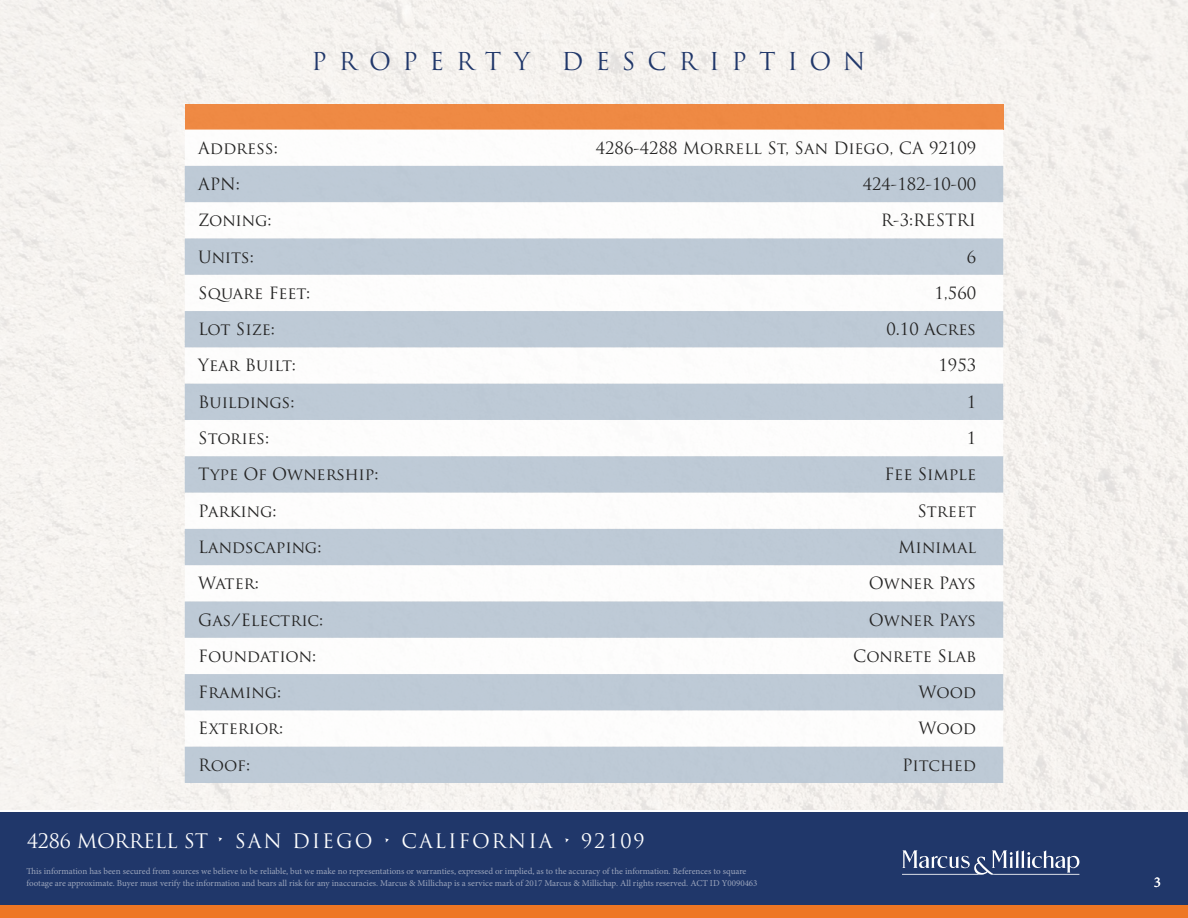
<style>
.page{position:relative;width:1188px;height:918px;background:#fff}
.page>*{position:absolute;margin:0;border:0;box-sizing:border-box;transform-origin:0 0}
.t1{font:24px "Trajan Pro";letter-spacing:.5em;color:#20376a}
.t2{font:19.5px "Trajan Pro";letter-spacing:.1em;color:#fff}
.t3{font:16.5px "Trajan Pro";color:#000}
.t4{font:15px "Minion Pro";color:#fff}
.t5{font:9px/12px "Minion Pro";color:#9ba5bc}
</style>
<div class="page">
<div style="left:0;top:812px;width:1188px;height:106px;background:#20376a"></div>
<div style="left:0;top:905px;width:1188px;height:13px;background:#ee7725"></div>
<svg style="left:902px;top:850px;width:177px;height:25px"></svg>
<img style="left:0;top:0;width:1188px;height:810px">
<div style="left:185px;top:104px;width:818px;height:26px;background:#ef8943"></div>
<svg style="left:185px;top:130px;width:818px;height:36px"></svg>
<svg style="left:185px;top:166px;width:818px;height:617px;fill:#becbd7"></svg>
<h1 class="t1" style="left:312px;top:46px;width:220px">PROPERTY</h1>
<h1 class="t1" style="left:562px;top:46px;width:305px">DESCRIPTION</h1>
<h3 class="t3" style="left:198px;top:137px;width:81px">Address:</h3>
<h3 class="t3" style="left:596px;top:137px;width:382px">4286-4288 Morrell St, San Diego, CA 92109</h3>
<h3 class="t3" style="left:198px;top:173px;width:43px">APN:</h3>
<h3 class="t3" style="left:863px;top:173px;width:115px">424-182-10-00</h3>
<h3 class="t3" style="left:198px;top:210px;width:75px">Zoning:</h3>
<h3 class="t3" style="left:881px;top:210px;width:97px">R-3:RESTRI</h3>
<h3 class="t3" style="left:198px;top:246px;width:57px">Units:</h3>
<h3 class="t3" style="left:967px;top:246px;width:11px">6</h3>
<h3 class="t3" style="left:198px;top:282px;width:114px">Square Feet:</h3>
<h3 class="t3" style="left:934px;top:282px;width:43px">1,560</h3>
<h3 class="t3" style="left:198px;top:319px;width:78px">Lot Size:</h3>
<h3 class="t3" style="left:886px;top:319px;width:91px">0.10 Acres</h3>
<h3 class="t3" style="left:198px;top:355px;width:99px">Year Built:</h3>
<h3 class="t3" style="left:939px;top:355px;width:39px">1953</h3>
<h3 class="t3" style="left:198px;top:391px;width:98px">Buildings:</h3>
<h3 class="t3" style="left:967px;top:391px;width:11px">1</h3>
<h3 class="t3" style="left:198px;top:428px;width:73px">Stories:</h3>
<h3 class="t3" style="left:967px;top:428px;width:11px">1</h3>
<h3 class="t3" style="left:198px;top:464px;width:182px">Type Of Ownership:</h3>
<h3 class="t3" style="left:884px;top:464px;width:93px">Fee Simple</h3>
<h3 class="t3" style="left:198px;top:500px;width:80px">Parking:</h3>
<h3 class="t3" style="left:917px;top:500px;width:60px">Street</h3>
<h3 class="t3" style="left:198px;top:536px;width:125px">Landscaping:</h3>
<h3 class="t3" style="left:898px;top:536px;width:79px">Minimal</h3>
<h3 class="t3" style="left:198px;top:573px;width:62px">Water:</h3>
<h3 class="t3" style="left:869px;top:573px;width:109px">Owner Pays</h3>
<h3 class="t3" style="left:198px;top:609px;width:127px">Gas/Electric:</h3>
<h3 class="t3" style="left:869px;top:609px;width:109px">Owner Pays</h3>
<h3 class="t3" style="left:198px;top:645px;width:120px">Foundation:</h3>
<h3 class="t3" style="left:853px;top:645px;width:124px">Conrete Slab</h3>
<h3 class="t3" style="left:198px;top:682px;width:85px">Framing:</h3>
<h3 class="t3" style="left:919px;top:682px;width:59px">Wood</h3>
<h3 class="t3" style="left:198px;top:718px;width:86px">Exterior:</h3>
<h3 class="t3" style="left:919px;top:718px;width:59px">Wood</h3>
<h3 class="t3" style="left:198px;top:754px;width:53px">Roof:</h3>
<h3 class="t3" style="left:902px;top:754px;width:76px">Pitched</h3>
<h2 class="t2" style="left:27px;top:829px;width:619px">4286 MORRELL ST • SAN DIEGO • CALIFORNIA • 92109</h2>
<p class="t5" style="left:26px;top:866px;width:733px">This information has been secured from sources we believe to be reliable, but we make no representations or warranties, expressed or implied, as to the accuracy of the information. References to square footage are approximate. Buyer must verify the information and bears all risk for any inaccuracies. Marcus &amp; Millichap is a service mark of 2017 Marcus &amp; Millichap. All rights reserved. ACT ID Y0090463</p>
<h3 class="t4" style="left:1154px;top:872px;width:9px">3</h3>
</div>
